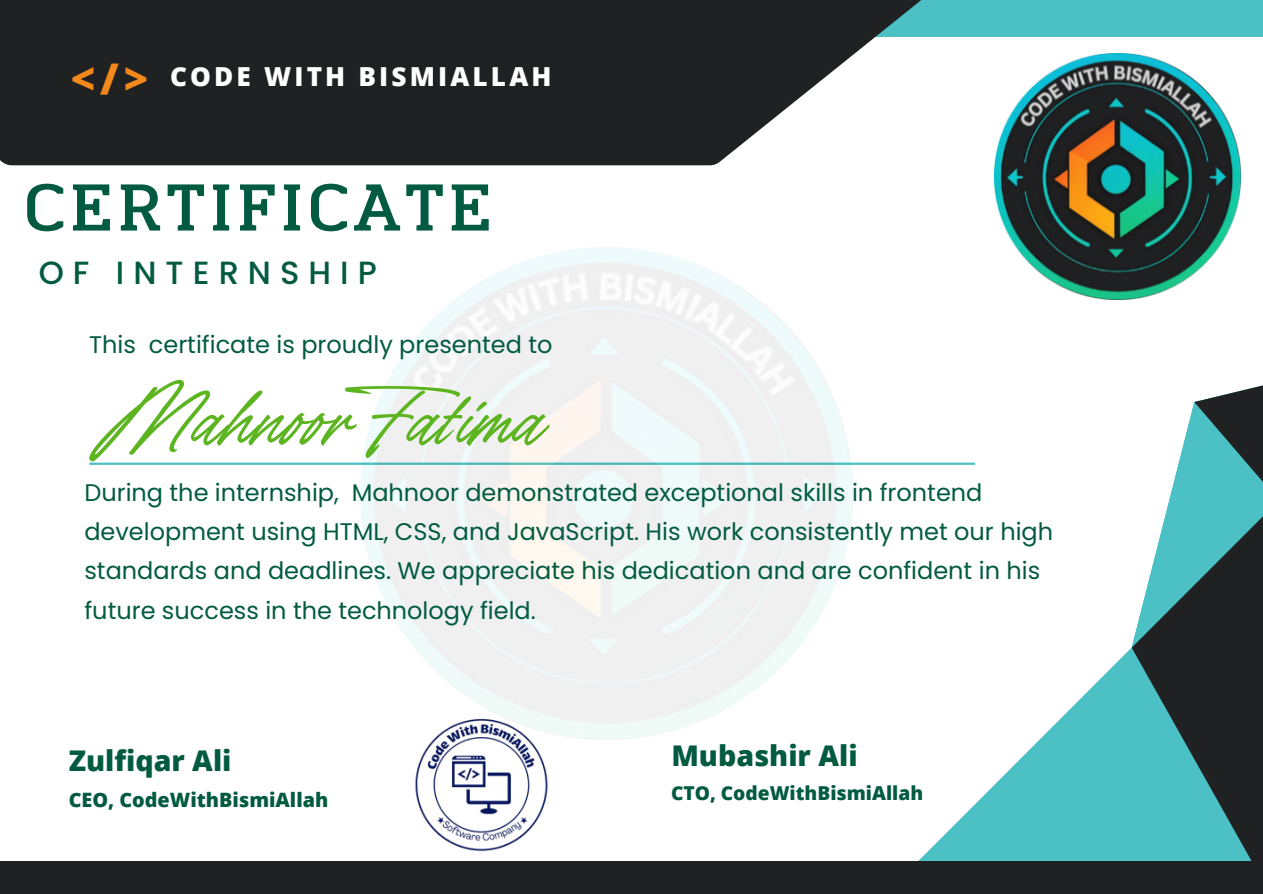
<style>
.page{position:relative;width:1263px;height:894px;background:#fff}
.page>*{position:absolute;margin:0;border:0;box-sizing:border-box;transform-origin:0 0}
.t1{font:67.8px "TY Script";letter-spacing:.015em;color:#5cb41f}
.t2{font:700 64.05px "Martini Thai Neue Slab V2";letter-spacing:.055em;color:#025b40}
.t3{font:800 42.3px "Open Sans";color:#f4891b}
.t4{font:500 32.1px "Poppins";letter-spacing:.28em;color:#025b40}
.t5{font:800 28.5px "Open Sans";color:#025b40}
.t6{font:800 26.25px "Open Sans";letter-spacing:.12em;color:#fff}
.t7{font:24px/39.3px "Poppins";color:#025b40}
.t8{font:800 19.8px "Open Sans";color:#025b40}
.t9{font:800 19.2px "Open Sans";color:#025b40}
</style>
<div class="page">
<div style="left:0;top:0;width:1263px;height:37px;background:#4bc1c5"></div>
<svg style="left:0;top:0;width:921px;height:165px;background:#37393a"></svg>
<svg style="left:1169px;top:385px;width:94px;height:115px"></svg>
<svg style="left:918px;top:647px;width:214px;height:214px"></svg>
<svg style="left:1132px;top:500px;width:131px;height:361px;background:#3f7376"></svg>
<div style="left:0;top:861px;width:1263px;height:32px;background:#202122"></div>
<hr style="left:89px;top:462px;width:886px;height:2px;background:#4bc1c5">
<img style="left:995px;top:54px;width:245px;height:245px">
<img style="left:361px;top:247px;width:491px;height:492px">
<img style="left:371px;top:671px;width:221px;height:181px">
<p class="t3" style="left:71px;top:49px;width:78px">&lt;/&gt;</p>
<h4 class="t6" style="left:170px;top:58px;width:383px">CODE WITH BISMIALLAH</h4>
<h1 class="t2" style="left:23px;top:166px;width:470px">CERTIFICATE</h1>
<p class="t4" style="left:39px;top:250px;width:340px">OF INTERNSHIP</p>
<h3 class="t7" style="left:89px;top:325px;width:465px">This certificate is proudly presented to</h3>
<h6 class="t1" style="left:89px;top:378px;width:453px">Mahnoor Fatima</h6>
<p class="t7" style="left:84px;top:472px;width:970px">During the internship, Mahnoor demonstrated exceptional skills in frontend development using HTML, CSS, and JavaScript. His work consistently met our high standards and deadlines. We appreciate his dedication and are confident in his future success in the technology field.</p>
<h6 class="t5" style="left:69px;top:740px;width:164px">Zulfiqar Ali</h6>
<h2 class="t5" style="left:671px;top:735px;width:188px">Mubashir Ali</h2>
<h5 class="t8" style="left:69px;top:785px;width:261px">CEO, CodeWithBismiAllah</h5>
<h5 class="t9" style="left:671px;top:778px;width:254px">CTO, CodeWithBismiAllah</h5>
</div>
